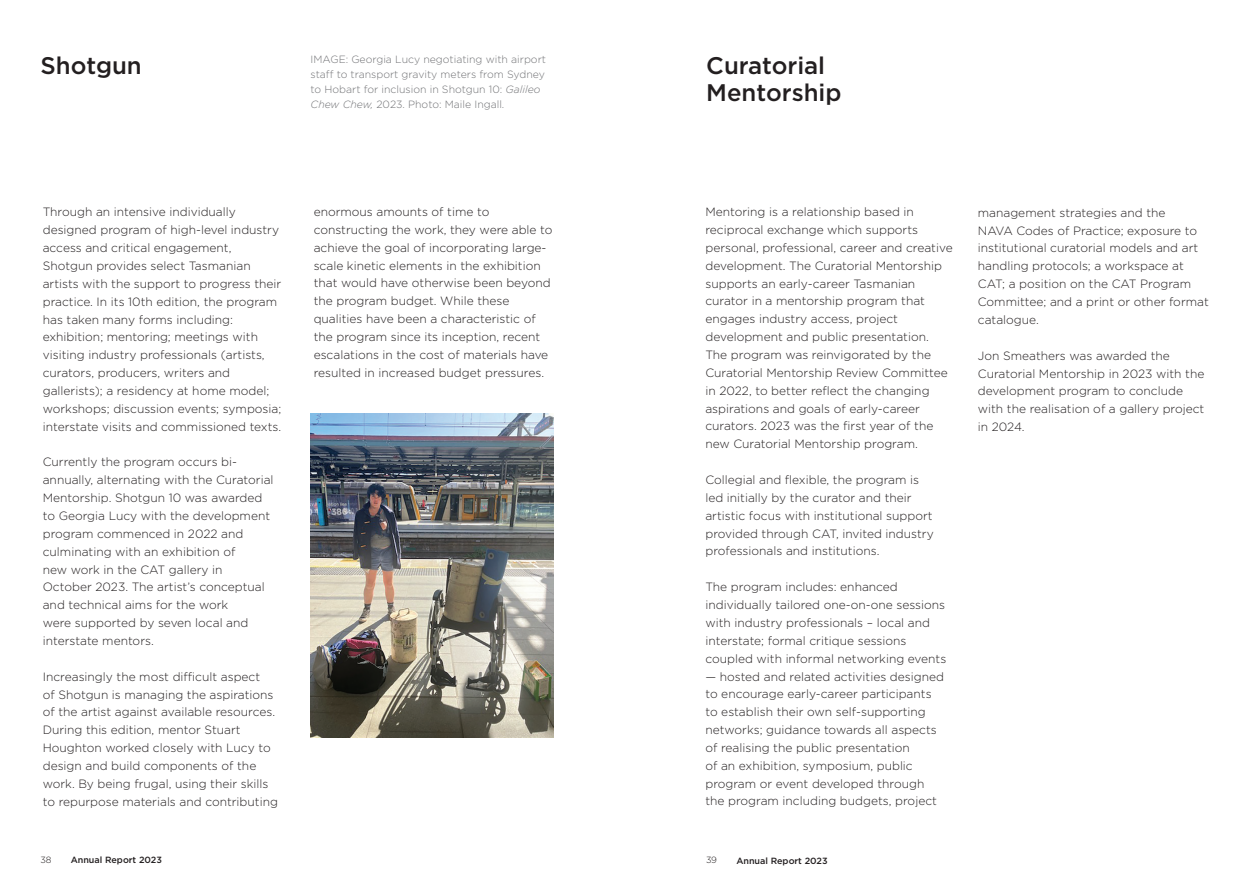
<style>
.page{position:relative;width:1259px;height:893px;background:#fff}
.page>*{position:absolute;margin:0;border:0;box-sizing:border-box;transform-origin:0 0}
.t1{font:500 24px/27px "Gotham";color:#231f20}
.t2{font:300 12px/17.9px "Gotham";color:#231f20}
.t3{font:300 10.5px/15px "Gotham";color:#717275}
.t4{font:500 9px "Gotham";color:#231f20}
.t5{font:300 9px "Gotham";color:#231f20}
.s1{font-style:italic}
</style>
<div class="page">
<img style="left:310px;top:413px;width:244px;height:324px">
<p class="t3" style="left:310px;top:51px;width:237px">IMAGE: Georgia Lucy negotiating with airport staff to transport gravity meters from Sydney to Hobart for inclusion in Shotgun 10: <span class="s1">Galileo Chew Chew,</span> 2023. Photo: Maile Ingall.</p>
<h1 class="t1" style="left:40px;top:51px;width:103px">Shotgun</h1>
<h1 class="t1" style="left:706px;top:51px;width:137px">Curatorial<br>Mentorship</h1>
<p class="t2" style="left:43px;top:203px;width:240px">Through an intensive individually designed program of high-level industry access and critical engagement, Shotgun provides select Tasmanian artists with the support to progress their practice. In its 10th edition, the program has taken many forms including: exhibition; mentoring; meetings with visiting industry professionals (artists, curators, producers, writers and gallerists); a residency at home model; workshops; discussion events; symposia; interstate visits and commissioned texts.</p>
<p class="t2" style="left:43px;top:453px;width:232px">Currently the program occurs bi&shy;annually, alternating with the Curatorial Mentorship. Shotgun 10 was awarded to Georgia Lucy with the development program commenced in 2022 and culminating with an exhibition of<br>new work in the CAT gallery in October 2023. The artist’s conceptual and technical aims for the work<br>were supported by seven local and interstate mentors.</p>
<p class="t2" style="left:43px;top:667px;width:237px">Increasingly the most difficult aspect<br>of Shotgun is managing the aspirations of the artist against available resources.<br>During this edition, mentor Stuart Houghton worked closely with Lucy to design and build components of the work. By being frugal, using their skills to repurpose materials and contributing</p>
<p class="t2" style="left:314px;top:203px;width:240px">enormous amounts of time to constructing the work, they were able to achieve the goal of incorporating large&shy;scale kinetic elements in the exhibition that would have otherwise been beyond the program budget. While these qualities have been a characteristic of the program since its inception, recent escalations in the cost of materials have resulted in increased budget pressures.</p>
<p class="t2" style="left:705px;top:203px;width:249px">Mentoring is a relationship based in reciprocal exchange which supports personal, professional, career and creative development. The Curatorial Mentorship supports an early-career Tasmanian curator in a mentorship program that engages industry access, project development and public presentation.<br>The program was reinvigorated by the Curatorial Mentorship Review Committee in 2022, to better reflect the changing aspirations and goals of early-career curators. 2023 was the first year of the new Curatorial Mentorship program.</p>
<p class="t2" style="left:705px;top:471px;width:230px">Collegial and flexible, the program is led initially by the curator and their artistic focus with institutional support provided through CAT, invited industry professionals and institutions.</p>
<p class="t2" style="left:705px;top:578px;width:242px">The program includes: enhanced individually tailored one-on-one sessions with industry professionals – local and interstate; formal critique sessions coupled with informal networking events</p>
<p class="t2" style="left:705px;top:667px;width:240px">— hosted and related activities designed to encourage early-career participants to establish their own self-supporting networks; guidance towards all aspects of realising the public presentation<br>of an exhibition, symposium, public program or event developed through the program including budgets, project</p>
<p class="t5" style="left:40px;top:855px;width:12px">38</p>
<p class="t4" style="left:71px;top:855px;width:93px">Annual Report 2023</p>
<p class="t5" style="left:706px;top:855px;width:13px">39</p>
<p class="t4" style="left:736px;top:855px;width:93px">Annual Report 2023</p>
<p class="t2" style="left:978px;top:203px;width:232px">management strategies and the<br>NAVA Codes of Practice; exposure to institutional curatorial models and art handling protocols; a workspace at<br>CAT; a position on the CAT Program<br>Committee; and a print or other format catalogue.</p>
<p class="t2" style="left:978px;top:346px;width:228px">Jon Smeathers was awarded the<br>Curatorial Mentorship in 2023 with the development program to conclude with the realisation of a gallery project in 2024.</p>
</div>
